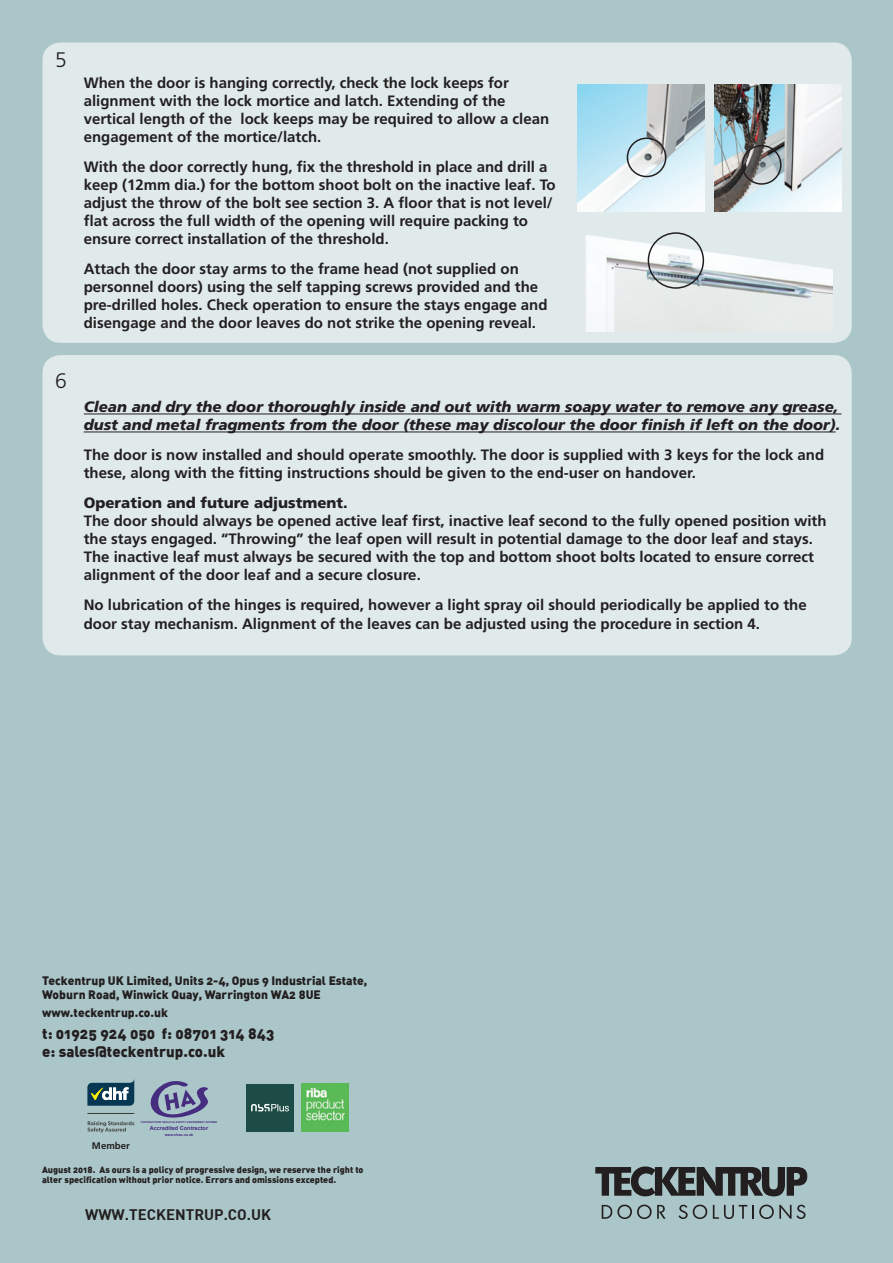
<style>
.page{position:relative;width:893px;height:1263px;background:#abc6c9}
.page>*{position:absolute;margin:0;border:0;box-sizing:border-box;transform-origin:0 0}
.t1{font:300 21px "Frutiger";color:#231f20}
.t2{font:700 15px/18px "Frutiger";color:#231f20}
.t3{font:italic 900 15px/18px "Frutiger";color:#231f20}
.t4{font:15px/18px "DIN Black Alternate";color:#231f20}
.t5{font:900 15px "Frutiger";color:#231f20}
.t6{font:15px "DIN Bold";color:#231f20}
.t7{font:12px/14.4px "DIN Black Alternate";color:#231f20}
.t8{font:700 9.6px "Frutiger";color:#231f20}
.t9{font:9px/10.8px "DIN Black Alternate";color:#231f20}
.t10{font:700 5.55px "Arial";color:#462d80}
.t11{font:700 3.75px "Arial";color:#462d80}
.t12{font:700 2.7px "Arial";color:#462d80}
</style>
<div class="page">
<div style="left:43px;top:43px;width:809px;height:300px;background:#e0eaeb;border-radius:18px"></div>
<div style="left:43px;top:355px;width:809px;height:300px;background:#e0eaeb;border-radius:18px"></div>
<hr style="left:84px;top:414px;width:757px;height:1px;background:#231f20">
<hr style="left:84px;top:432px;width:752px;height:1px;background:#231f20">
<img style="left:585px;top:232px;width:247px;height:100px">
<img style="left:577px;top:85px;width:127px;height:127px">
<img style="left:715px;top:85px;width:126px;height:127px">
<div style="left:627px;top:137px;width:39px;height:40px;border:2px solid #231f20;border-radius:50%"></div>
<div style="left:742px;top:145px;width:39px;height:40px;border:2px solid #231f20;border-radius:50%"></div>
<div style="left:648px;top:232px;width:56px;height:57px;border:2px solid #231f20;border-radius:50%"></div>
<hr style="left:87px;top:1113px;width:47px;height:1px;background:#3c3838">
<svg style="left:87px;top:1121px;width:47px;height:11px"></svg>
<svg style="left:87px;top:1080px;width:47px;height:26px"></svg>
<svg style="left:150px;top:1081px;width:58px;height:37px"></svg>
<img style="left:301px;top:1084px;width:48px;height:47px">
<div style="left:246px;top:1084px;width:48px;height:47px;background:#1d4c46"></div>
<svg style="left:251px;top:1104px;width:38px;height:7px"></svg>
<svg style="left:595px;top:1166px;width:212px;height:31px"></svg>
<svg style="left:602px;top:1204px;width:64px;height:15px"></svg>
<svg style="left:678px;top:1204px;width:128px;height:15px"></svg>
<h1 class="t1" style="left:55px;top:48px;width:13px">5</h1>
<h1 class="t1" style="left:55px;top:368px;width:13px">6</h1>
<p class="t2" style="left:84px;top:74px;width:467px">When the door is hanging correctly, check the lock keeps for alignment with the lock mortice and latch. Extending of the vertical length of the lock keeps may be required to allow a clean engagement of the mortice/latch.</p>
<p class="t2" style="left:84px;top:158px;width:473px">With the door correctly hung, fix the threshold in place and drill a keep (12mm dia.) for the bottom shoot bolt on the inactive leaf. To adjust the throw of the bolt see section 3. A floor that is not level/ flat across the full width of the opening will require packing to ensure correct installation of the threshold.</p>
<p class="t2" style="left:84px;top:260px;width:465px">Attach the door stay arms to the frame head (not supplied on personnel doors) using the self tapping screws provided and the pre-drilled holes. Check operation to ensure the stays engage and disengage and the door leaves do not strike the opening reveal.</p>
<p class="t3" style="left:84px;top:398px;width:758px">Clean and dry the door thoroughly inside and out with warm soapy water to remove any grease, dust and metal fragments from the door (these may discolour the door finish if left on the door).</p>
<p class="t2" style="left:84px;top:446px;width:742px">The door is now installed and should operate smoothly. The door is supplied with 3 keys for the lock and these, along with the fitting instructions should be given to the end-user on handover.</p>
<p class="t5" style="left:84px;top:494px;width:265px">Operation and future adjustment.</p>
<p class="t2" style="left:84px;top:512px;width:744px">The door should always be opened active leaf first, inactive leaf second to the fully opened position with the stays engaged. “Throwing” the leaf open will result in potential damage to the door leaf and stays.<br>The inactive leaf must always be secured with the top and bottom shoot bolts located to ensure correct alignment of the door leaf and a secure closure.</p>
<p class="t2" style="left:84px;top:596px;width:724px">No lubrication of the hinges is required, however a light spray oil should periodically be applied to the door stay mechanism. Alignment of the leaves can be adjusted using the procedure in section 4.</p>
<p class="t7" style="left:42px;top:972px;width:326px">Teckentrup UK Limited, Units 2-4, Opus 9 Industrial Estate,<br>Woburn Road, Winwick Quay, Warrington WA2 8UE</p>
<p class="t7" style="left:42px;top:1005px;width:127px">www.teckentrup.co.uk</p>
<p class="t4" style="left:42px;top:1024px;width:233px">t: 01925 924 050 f: 08701 314 843 e: sales@teckentrup.co.uk</p>
<p class="t12" style="left:141px;top:1121px;width:78px">CONTRACTORS HEALTH &amp; SAFETY ASSESSMENT SCHEME</p>
<p class="t10" style="left:150px;top:1125px;width:60px">Accredited Contractor</p>
<p class="t11" style="left:165px;top:1132px;width:30px">www.chas.co.uk</p>
<p class="t9" style="left:42px;top:1163px;width:323px">August 2018. As ours is a policy of progressive design, we reserve the right to alter specification without prior notice. Errors and omissions excepted.</p>
<p class="t6" style="left:85px;top:1204px;width:188px">WWW.TECKENTRUP.CO.UK</p>
<p class="t8" style="left:92px;top:1140px;width:39px">Member</p>
</div>
